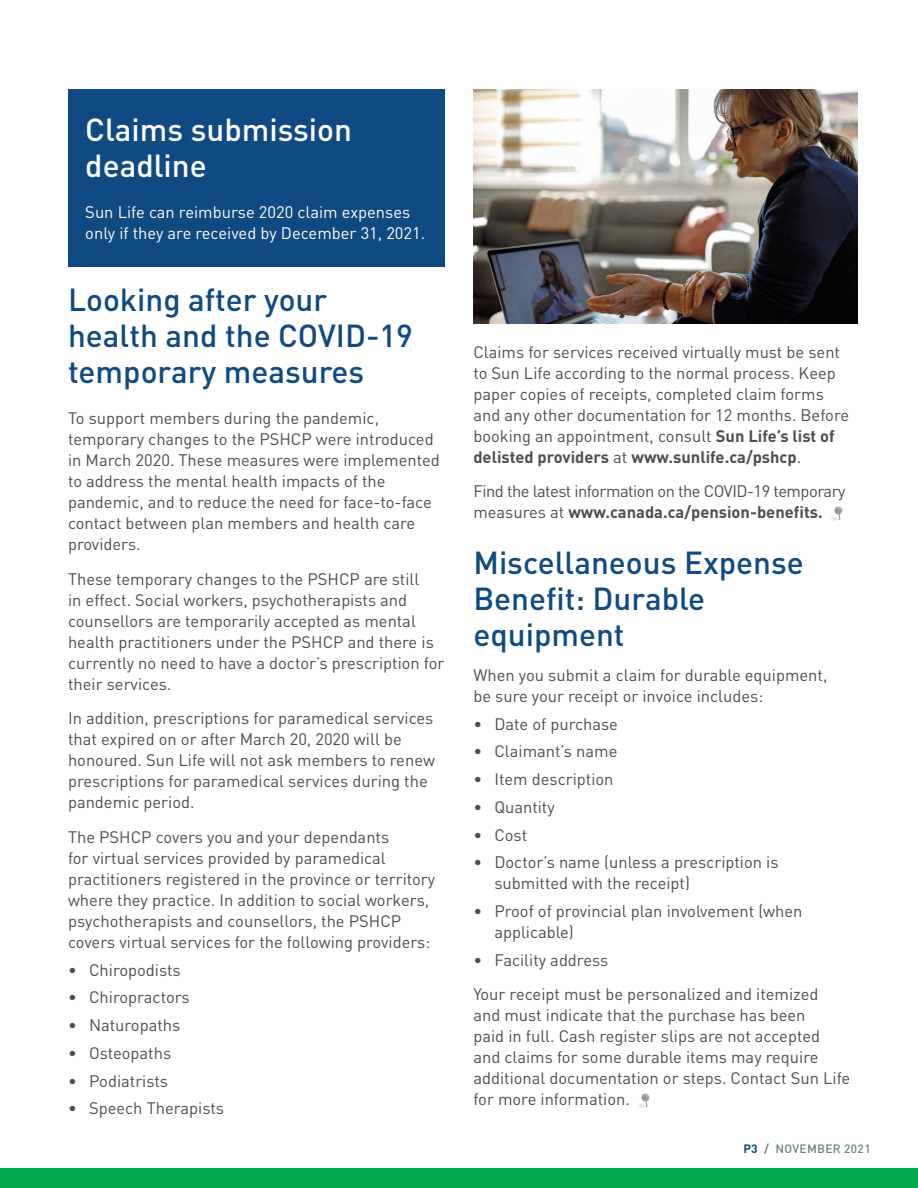
<style>
.page{position:relative;width:918px;height:1188px;background:#fff}
.page>*{position:absolute;margin:0;border:0;box-sizing:border-box;transform-origin:0 0}
.Headline_-_EN{font:500 31.5px/36px "DIN";color:#104a82}
.Headline_-_EN-2{font:500 31.5px/36px "DIN";color:#fff}
.Paragraph_Style_1{font:16.5px/21px "DIN";color:#4d4d4f}
.Paragraph_Style_1-2{font:16.5px/21px "DIN";letter-spacing:-.03em;color:#4d4d4f}
.Paragraph_Style_1-3{font:16.5px/21px "DIN";color:#fff}
.t1{font:500 12px "DIN";letter-spacing:.025em;color:#6d8080}
.s1{font-weight:700}
.s2{font-weight:700;color:#104a82}
</style>
<div class="page">
<div style="left:68px;top:90px;width:377px;height:177px;background:#104a82"></div>
<img style="left:831px;top:506px;width:12px;height:15px">
<img style="left:638px;top:1093px;width:12px;height:15px">
<div style="left:0;top:1168px;width:918px;height:20px;background:#00ac4e"></div>
<img style="left:473px;top:90px;width:385px;height:234px">
<h1 class="Headline_-_EN-2" style="left:85px;top:110px;width:268px">Claims submission deadline</h1>
<p class="Paragraph_Style_1-3" style="left:85px;top:201px;width:341px">Sun Life can reimburse 2020 claim expenses only if they are received by December 31, 2021.</p>
<h1 class="Headline_-_EN" style="left:68px;top:281px;width:346px">Looking after your health and the COVID-19 temporary measures</h1>
<p class="Paragraph_Style_1" style="left:68px;top:408px;width:373px">To support members during the pandemic, temporary changes to the PSHCP were introduced in March 2020. These measures were implemented to address the mental health impacts of the pandemic, and to reduce the need for face-to-face contact between plan members and health care providers.</p>
<p class="Paragraph_Style_1" style="left:68px;top:568px;width:378px">These temporary changes to the PSHCP are still<br>in effect. Social workers, psychotherapists and counsellors are temporarily accepted as mental health practitioners under the PSHCP and there is currently no need to have a doctor’s prescription for their services.</p>
<p class="Paragraph_Style_1" style="left:68px;top:708px;width:368px">In addition, prescriptions for paramedical services that expired on or after March 20, 2020 will be honoured. Sun Life will not ask members to renew prescriptions for paramedical services during the pandemic period.</p>
<p class="Paragraph_Style_1" style="left:68px;top:826px;width:369px">The PSHCP covers you and your dependants<br>for virtual services provided by paramedical practitioners registered in the province or territory where they practice. In addition to social workers, psychotherapists and counsellors, the PSHCP covers virtual services for the following providers:</p>
<p class="Paragraph_Style_1" style="left:68px;top:959px;width:114px">• Chiropodists</p>
<p class="Paragraph_Style_1" style="left:68px;top:987px;width:123px">• Chiropractors</p>
<p class="Paragraph_Style_1" style="left:68px;top:1014px;width:114px">• Naturopaths</p>
<p class="Paragraph_Style_1" style="left:68px;top:1042px;width:105px">• Osteopaths</p>
<p class="Paragraph_Style_1" style="left:68px;top:1070px;width:102px">• Podiatrists</p>
<p class="Paragraph_Style_1" style="left:68px;top:1098px;width:158px">• Speech Therapists</p>
<p class="Paragraph_Style_1" style="left:473px;top:341px;width:377px">Claims for services received virtually must be sent to Sun Life according to the normal process. Keep paper copies of receipts, completed claim forms and any other documentation for 12 months. Before booking an appointment, consult <span class="s1">Sun Life’s list of delisted providers</span> at <span class="s1">www.sunlife.ca/pshcp</span>.</p>
<p class="Paragraph_Style_1-2" style="left:473px;top:480px;width:374px">Find the latest information on the COVID-19 temporary measures at <span class="s1">www.canada.ca/pension-benefits.</span></p>
<h1 class="Headline_-_EN" style="left:473px;top:544px;width:332px">Miscellaneous Expense<br>Benefit: Durable equipment</h1>
<p class="Paragraph_Style_1" style="left:473px;top:664px;width:356px">When you submit a claim for durable equipment, be sure your receipt or invoice includes:</p>
<p class="Paragraph_Style_1" style="left:473px;top:713px;width:146px">• Date of purchase</p>
<p class="Paragraph_Style_1" style="left:473px;top:741px;width:146px">• Claimant’s name</p>
<p class="Paragraph_Style_1" style="left:473px;top:768px;width:142px">• Item description</p>
<p class="Paragraph_Style_1" style="left:473px;top:796px;width:83px">• Quantity</p>
<p class="Paragraph_Style_1" style="left:473px;top:824px;width:55px">• Cost</p>
<p class="Paragraph_Style_1" style="left:494px;top:852px;width:286px;text-indent:-21px">• Doctor’s name (unless a prescription is submitted with the receipt)</p>
<p class="Paragraph_Style_1" style="left:494px;top:900px;width:310px;text-indent:-21px">• Proof of provincial plan involvement (when applicable)</p>
<p class="Paragraph_Style_1" style="left:473px;top:949px;width:136px">• Facility address</p>
<p class="Paragraph_Style_1" style="left:473px;top:984px;width:378px">Your receipt must be personalized and itemized<br>and must indicate that the purchase has been<br>paid in full. Cash register slips are not accepted and claims for some durable items may require additional documentation or steps. Contact Sun Life for more information.</p>
<p class="t1" style="left:743px;top:1141px;width:129px"><span class="s2">P3</span> <span class="s1">/</span> NOVEMBER 2021</p>
</div>
